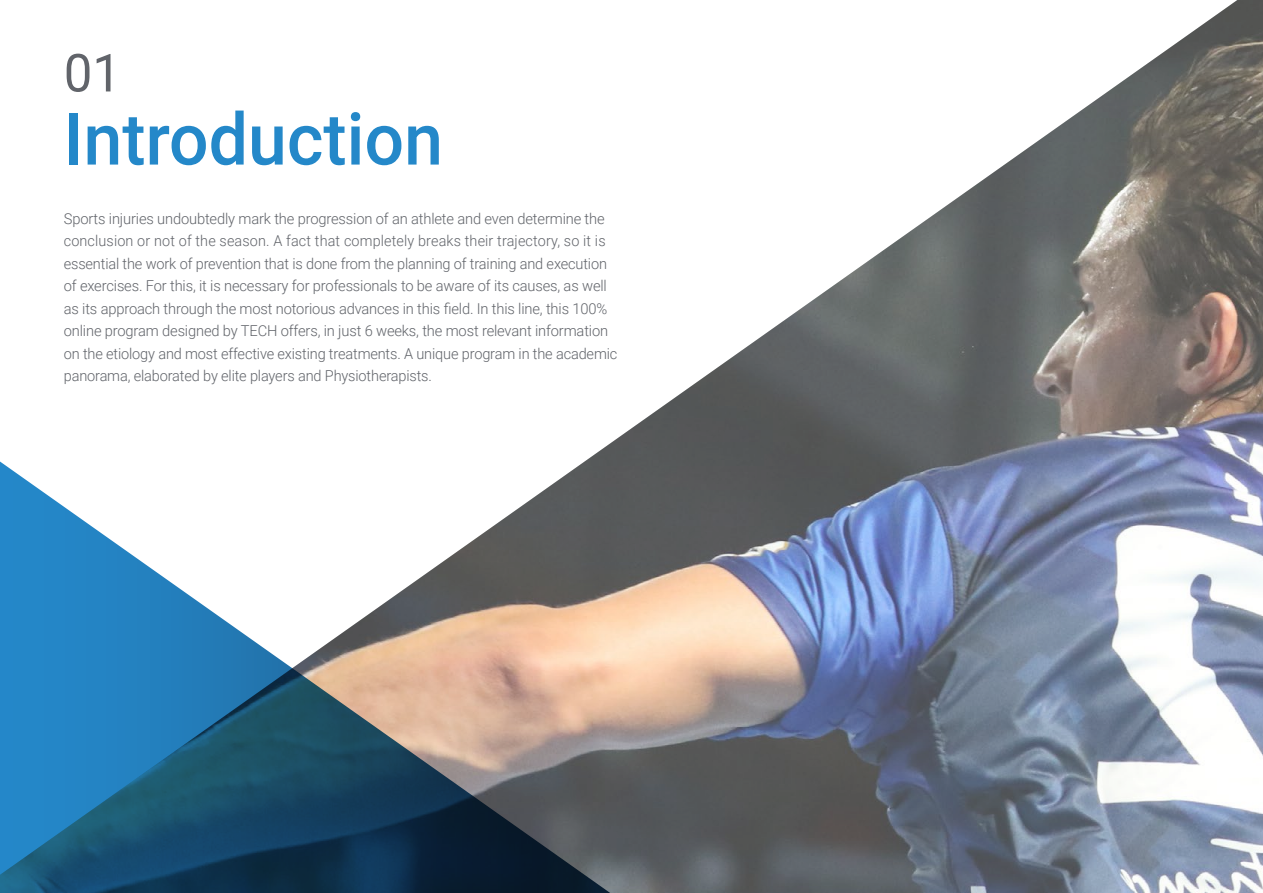
<style>
.page{position:relative;width:1263px;height:893px;background:#fff}
.page>*{position:absolute;margin:0;border:0;box-sizing:border-box;transform-origin:0 0}
.t1{font:500 72px "Roboto";color:#2488c9}
.t2{font:52.5px "Roboto";color:#61646a}
.t3{font:300 15px/22.5px "Roboto";letter-spacing:-.01em;color:#61646a}
</style>
<div class="page">
<img style="left:606px;top:0;width:657px;height:893px">
<svg style="left:0;top:446px;width:640px;height:447px"></svg>
<h2 class="t2" style="left:64px;top:36px;width:59px">01</h2>
<h1 class="t1" style="left:64px;top:89px;width:381px">Introduction</h1>
<p class="t3" style="left:64px;top:207px;width:555px">Sports injuries undoubtedly mark the progression of an athlete and even determine the conclusion or not of the season. A fact that completely breaks their trajectory, so it is essential the work of prevention that is done from the planning of training and execution of exercises. For this, it is necessary for professionals to be aware of its causes, as well as its approach through the most notorious advances in this field. In this line, this 100% online program designed by TECH offers, in just 6 weeks, the most relevant information on the etiology and most effective existing treatments. A unique program in the academic panorama, elaborated by elite players and Physiotherapists.</p>
</div>
